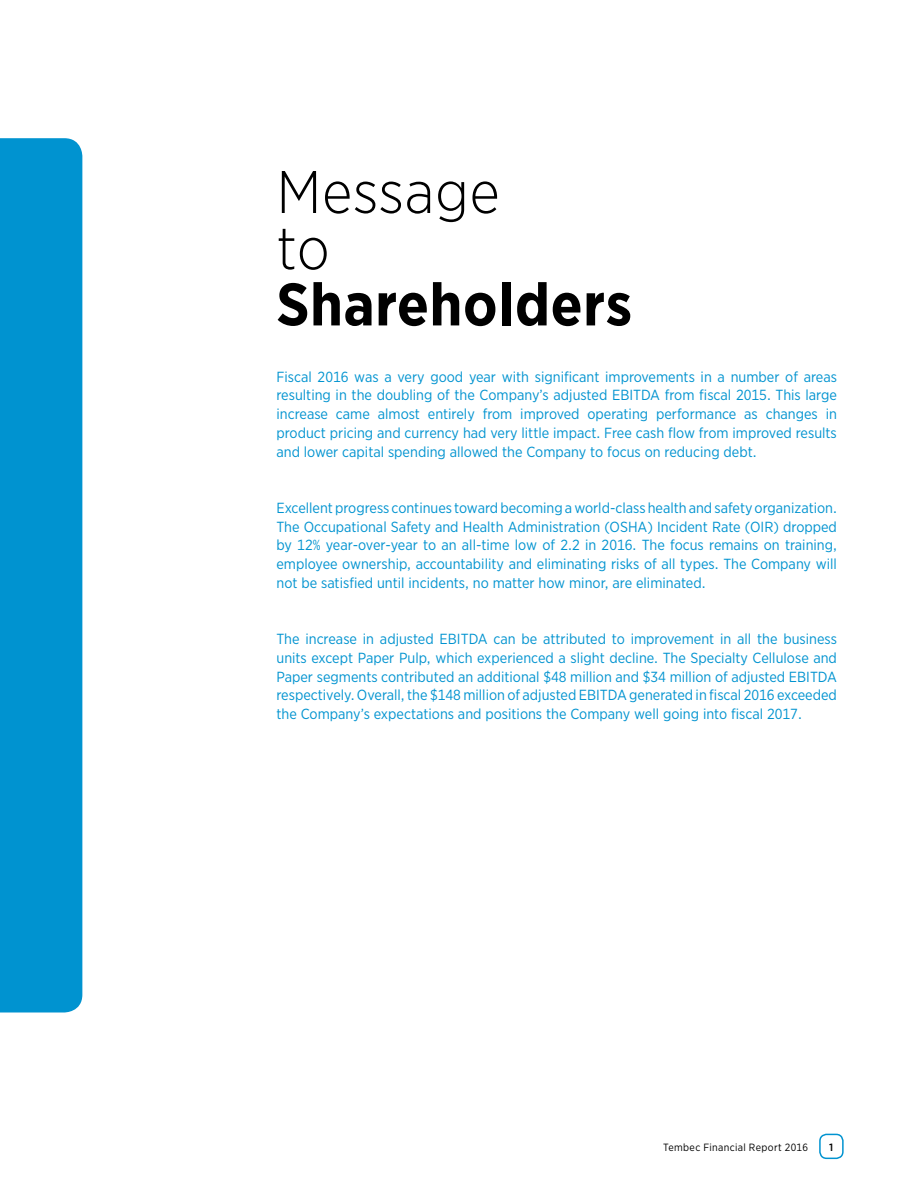
<style>
.page{position:relative;width:918px;height:1188px;background:#fff}
.page>*{position:absolute;margin:0;border:0;box-sizing:border-box;transform-origin:0 0}
.t1{font:700 60px "Gotham Narrow";letter-spacing:.01em;color:#000}
.t2{font:300 60px/56.2px "Gotham Narrow";letter-spacing:.01em;color:#000}
.t3{font:14.7px/18.8px "Gotham Narrow";color:#0093d0;text-align:justify}
.t4{font:10.5px "Gotham Narrow";letter-spacing:.035em;color:#000}
.t5{font:500 10.5px "Gotham";color:#000}
</style>
<div class="page">
<div style="left:819px;top:1134px;width:25px;height:25px;border:2px solid #0093d0;border-radius:7px"></div>
<div style="left:0;top:138px;width:82px;height:875px;background:#0093d0"></div>
<h1 class="t2" style="left:276px;top:162px;width:225px">Message to</h1>
<h1 class="t1" style="left:276px;top:266px;width:357px">Shareholders</h1>
<p class="t3" style="left:276px;top:367px;width:562px">Fiscal 2016 was a very good year with significant improvements in a number of areas resulting in the doubling of the Company’s adjusted EBITDA from fiscal 2015. This large increase came almost entirely from improved operating performance as changes in product pricing and currency had very little impact. Free cash flow from improved results and lower capital spending allowed the Company to focus on reducing debt.</p>
<p class="t3" style="left:276px;top:498px;width:562px">Excellent progress continues toward becoming a world-class health and safety organization.<br>The Occupational Safety and Health Administration (OSHA) Incident Rate (OIR) dropped by 12% year-over-year to an all-time low of 2.2 in 2016. The focus remains on training, employee ownership, accountability and eliminating risks of all types. The Company will not be satisfied until incidents, no matter how minor, are eliminated.</p>
<p class="t3" style="left:276px;top:629px;width:562px">The increase in adjusted EBITDA can be attributed to improvement in all the business units except Paper Pulp, which experienced a slight decline. The Specialty Cellulose and Paper segments contributed an additional $48 million and $34 million of adjusted EBITDA respectively. Overall, the $148 million of adjusted EBITDA generated in fiscal 2016 exceeded the Company’s expectations and positions the Company well going into fiscal 2017.</p>
<p class="t4" style="left:663px;top:1140px;width:146px">Tembec Financial Report 2016</p>
<p class="t5" style="left:829px;top:1140px;width:6px">1</p>
</div>
